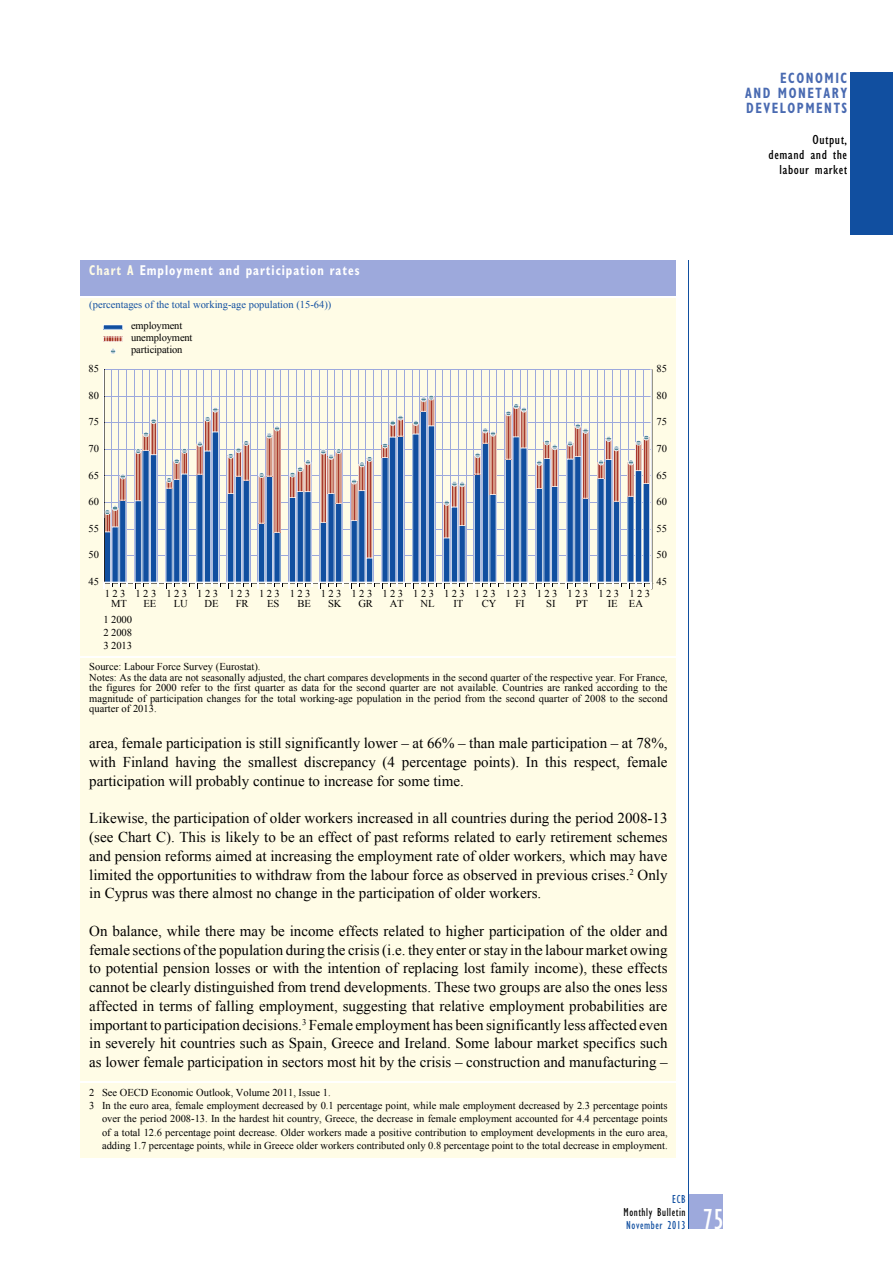
<style>
.page{position:relative;width:893px;height:1263px;background:#fff}
.page>*{position:absolute;margin:0;border:0;box-sizing:border-box;transform-origin:0 0}
.t1{font:condensed 30px "Gill Sans Myriad";color:#fff;scale:.95 1}
.t2{font:15px/18.8px "Times New Roman WGL";color:#000;text-align:justify}
.t3{font:700 condensed 15px/15px "Gill Sans Myriad";letter-spacing:.12em;color:#496ab1;text-align:justify;scale:.85 1}
.t4{font:700 condensed 14.25px "Gill Sans Myriad";letter-spacing:.08em;color:#fff;scale:.85 1}
.t5{font:condensed 13.5px/15px "Gill Sans Myriad";letter-spacing:.035em;color:#000;text-align:right;scale:1.1 1}
.t6{font:condensed 12px "Gill Sans Myriad";letter-spacing:.05em;color:#114fa0;scale:.95 1}
.t7{font:condensed 12px "Gill Sans Myriad";letter-spacing:.05em;color:#000;scale:.95 1}
.t8{font:10.5px/10.5px "Times New Roman WGL";color:#000}
.t9{font:10.5px "Times New Roman WGL";color:#114fa0}
.t10{font:10.5px "Times New Roman WGL";letter-spacing:.225em;color:#000}
.s1{color:#fffce6}
</style>
<div class="page">
<div style="left:689px;top:1195px;width:34px;height:34px;background:#9da9dc"></div>
<hr style="left:689px;top:261px;width:1px;height:968px;background:#114fa0">
<div style="left:850px;top:72px;width:43px;height:163px;background:#114fa0"></div>
<div style="left:81px;top:261px;width:595px;height:897px;background:#fffce6"></div>
<hr style="left:81px;top:1082px;width:595px;height:1px;background:#fff">
<div style="left:81px;top:261px;width:595px;height:36px;background:#9da9dc"></div>
<hr style="left:81px;top:296px;width:595px;height:2px;background:#fff">
<hr style="left:81px;top:656px;width:595px;height:2px;background:#fff">
<svg style="left:128px;top:369px;width:524px;height:214px"></svg>
<svg style="left:627px;top:435px;width:25px;height:154px"></svg>
<svg style="left:597px;top:436px;width:24px;height:153px"></svg>
<svg style="left:566px;top:423px;width:25px;height:166px"></svg>
<svg style="left:535px;top:440px;width:25px;height:149px"></svg>
<svg style="left:504px;top:403px;width:25px;height:186px"></svg>
<svg style="left:473px;top:428px;width:25px;height:161px"></svg>
<svg style="left:442px;top:481px;width:25px;height:108px"></svg>
<svg style="left:381px;top:395px;width:55px;height:194px"></svg>
<svg style="left:350px;top:456px;width:25px;height:133px"></svg>
<svg style="left:319px;top:448px;width:25px;height:141px"></svg>
<svg style="left:288px;top:460px;width:25px;height:129px"></svg>
<svg style="left:257px;top:426px;width:25px;height:163px"></svg>
<svg style="left:226px;top:440px;width:25px;height:149px"></svg>
<svg style="left:165px;top:407px;width:55px;height:182px"></svg>
<svg style="left:134px;top:418px;width:25px;height:171px"></svg>
<svg style="left:103px;top:369px;width:25px;height:220px"></svg>
<svg style="left:103px;top:337px;width:20px;height:5px"></svg>
<svg style="left:103px;top:324px;width:20px;height:6px"></svg>
<svg style="left:110px;top:348px;width:6px;height:6px"></svg>
<p class="t3" style="left:745px;top:71px;width:121px;text-indent:35px">ECONOMIC AND MONETARY DEVELOPMENTS</p>
<p class="t5" style="left:769px;top:132px;width:73px">Output,<br>demand and the labour market</p>
<p class="t4" style="left:89px;top:261px;width:319px"><span class="s1">CHART A</span> EMPLOYMENT AND PARTICIPATION RATES</p>
<p class="t9" style="left:89px;top:297px;width:244px">(percentages of the total working-age population (15-64))</p>
<p class="t8" style="left:131px;top:320px;width:63px;line-height:12px">employment unemployment participation</p>
<p class="t8" style="left:89px;top:363px;width:12px">85</p>
<p class="t8" style="left:657px;top:363px;width:12px">85</p>
<p class="t8" style="left:89px;top:390px;width:12px">80</p>
<p class="t8" style="left:657px;top:390px;width:12px">80</p>
<p class="t8" style="left:89px;top:416px;width:12px">75</p>
<p class="t8" style="left:657px;top:416px;width:12px">75</p>
<p class="t8" style="left:89px;top:443px;width:12px">70</p>
<p class="t8" style="left:657px;top:443px;width:12px">70</p>
<p class="t8" style="left:89px;top:470px;width:12px">65</p>
<p class="t8" style="left:657px;top:470px;width:12px">65</p>
<p class="t8" style="left:89px;top:496px;width:12px">60</p>
<p class="t8" style="left:657px;top:496px;width:12px">60</p>
<p class="t8" style="left:89px;top:523px;width:12px">55</p>
<p class="t8" style="left:657px;top:523px;width:12px">55</p>
<p class="t8" style="left:89px;top:549px;width:12px">50</p>
<p class="t8" style="left:657px;top:549px;width:12px">50</p>
<p class="t8" style="left:89px;top:576px;width:12px">45</p>
<p class="t8" style="left:657px;top:576px;width:12px">45</p>
<p class="t8" style="left:105px;top:588px;width:22px">123</p>
<p class="t8" style="left:104px;top:612px;width:30px;line-height:13.4px;text-align:justify">1 2000<br>2 2008<br>3 2013</p>
<p class="t10" style="left:136px;top:586px;width:516px">123 123 123 123 123 123 123 123 123 123 123 123 123 123 123 123 123</p>
<p class="t8" style="left:111px;top:598px;width:17px">MT</p>
<p class="t8" style="left:143px;top:598px;width:14px">EE</p>
<p class="t8" style="left:174px;top:598px;width:16px">LU</p>
<p class="t8" style="left:205px;top:598px;width:16px">DE</p>
<p class="t8" style="left:236px;top:598px;width:14px">FR</p>
<p class="t8" style="left:267px;top:598px;width:14px">ES</p>
<p class="t8" style="left:297px;top:598px;width:15px">BE</p>
<p class="t8" style="left:328px;top:598px;width:15px">SK</p>
<p class="t8" style="left:358px;top:598px;width:16px">GR</p>
<p class="t8" style="left:390px;top:598px;width:16px">AT</p>
<p class="t8" style="left:421px;top:598px;width:16px">NL</p>
<p class="t8" style="left:453px;top:598px;width:11px">IT</p>
<p class="t8" style="left:482px;top:598px;width:16px">CY</p>
<p class="t8" style="left:515px;top:598px;width:11px">FI</p>
<p class="t8" style="left:546px;top:598px;width:11px">SI</p>
<p class="t8" style="left:576px;top:598px;width:14px">PT</p>
<p class="t8" style="left:608px;top:598px;width:37px">IE EA</p>
<p class="t8" style="left:89px;top:661px;width:580px">Source: Labour Force Survey (Eurostat).<br>Notes: As the data are not seasonally adjusted, the chart compares developments in the second quarter of the respective year. For France, the figures for 2000 refer to the first quarter as data for the second quarter are not available. Countries are ranked according to the magnitude of participation changes for the total working-age population in the period from the second quarter of 2008 to the second quarter of 2013.</p>
<p class="t2" style="left:89px;top:734px;width:580px">area, female participation is still significantly lower – at 66% – than male participation – at 78%, with Finland having the smallest discrepancy (4 percentage points). In this respect, female participation will probably continue to increase for some time.</p>
<p class="t2" style="left:89px;top:809px;width:580px">Likewise, the participation of older workers increased in all countries during the period 2008-13 (see Chart C). This is likely to be an effect of past reforms related to early retirement schemes and pension reforms aimed at increasing the employment rate of older workers, which may have limited the opportunities to withdraw from the labour force as observed in previous crises.<sup>2</sup> Only in Cyprus was there almost no change in the participation of older workers.</p>
<p class="t2" style="left:89px;top:921px;width:580px">On balance, while there may be income effects related to higher participation of the older and female sections of the population during the crisis (i.e. they enter or stay in the labour market owing to potential pension losses or with the intention of replacing lost family income), these effects cannot be clearly distinguished from trend developments. These two groups are also the ones less affected in terms of falling employment, suggesting that relative employment probabilities are important to participation decisions.<sup>3</sup> Female employment has been significantly less affected even in severely hit countries such as Spain, Greece and Ireland. Some labour market specifics such as lower female participation in sectors most hit by the crisis – construction and manufacturing –</p>
<p class="t8" style="left:89px;top:1087px;width:243px">2 See OECD Economic Outlook, Volume 2011, Issue 1.</p>
<p class="t8" style="left:89px;top:1100px;width:580px">3 In the euro area, female employment decreased by 0.1 percentage point, while male employment decreased by 2.3 percentage points</p>
<p class="t8" style="left:102px;top:1113px;width:567px">over the period 2008-13. In the hardest hit country, Greece, the decrease in female employment accounted for 4.4 percentage points</p>
<p class="t8" style="left:102px;top:1127px;width:567px">of a total 12.6 percentage point decrease. Older workers made a positive contribution to employment developments in the euro area,</p>
<p class="t8" style="left:102px;top:1140px;width:567px">adding 1.7 percentage points, while in Greece older workers contributed only 0.8 percentage point to the total decrease in employment.</p>
<p class="t6" style="left:672px;top:1192px;width:16px">ECB</p>
<p class="t7" style="left:624px;top:1205px;width:67px">Monthly Bulletin</p>
<p class="t6" style="left:626px;top:1218px;width:64px">November 2013</p>
<h1 class="t1" style="left:703px;top:1201px;width:23px">75</h1>
</div>
